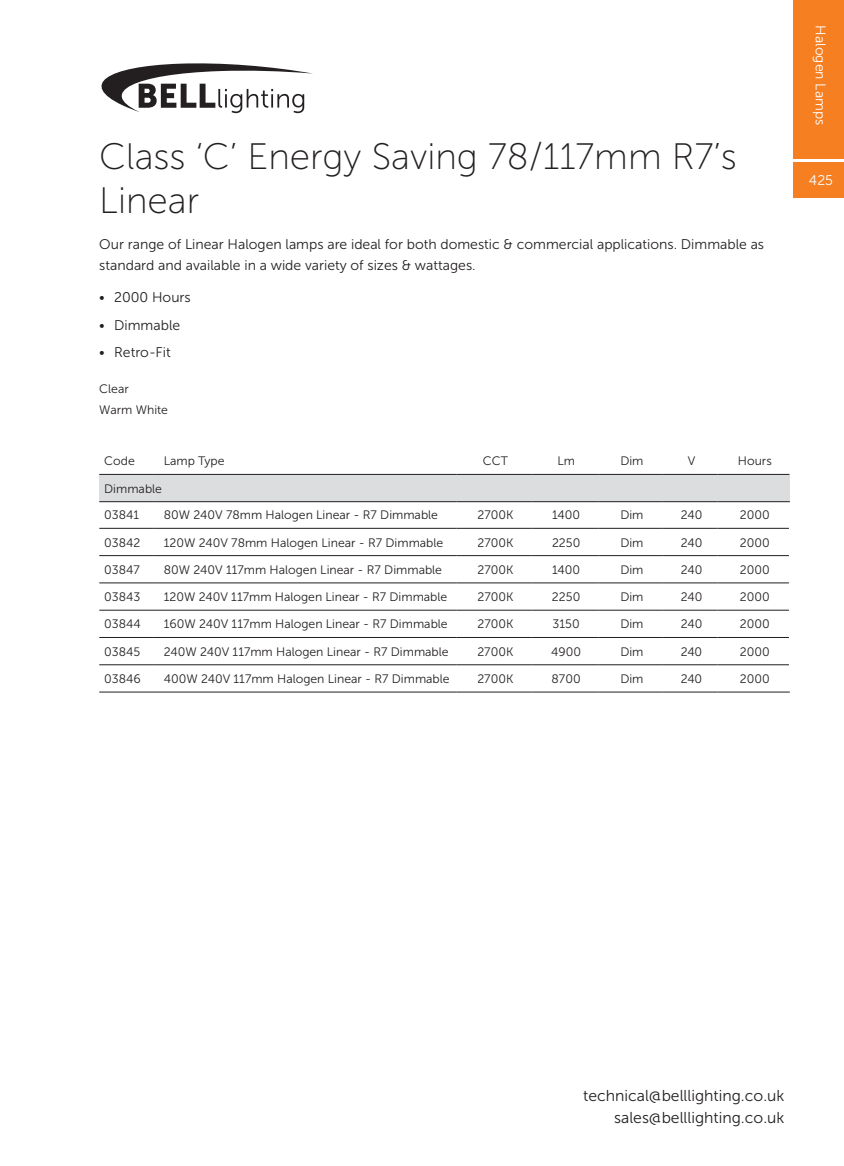
<style>
.page{position:relative;width:844px;height:1166px;background:#fff}
.page>*{position:absolute;margin:0;border:0;box-sizing:border-box;transform-origin:0 0}
.t1{font:36.75px/44.1px "Museo Sans 100";color:#231f20}
.t2{font:15.75px/22.4px "Museo Sans 300";color:#231f20;text-align:right}
.t3{font:14px/21px "Museo Sans 300";color:#231f20}
.t4{font:14px "Museo Sans 300";color:#fff}
.t5{font:12.25px/20.7px "Museo Sans 300";color:#231f20}
</style>
<div class="page">
<div style="left:793px;top:0;width:50px;height:158px;background:#f57f21"></div>
<div style="left:793px;top:162px;width:50px;height:36px;background:#f57f21"></div>
<svg style="left:101px;top:63px;width:212px;height:50px"></svg>
<div style="left:99px;top:474px;width:690px;height:28px;background:#dcdddf"></div>
<hr style="left:154px;top:528px;width:302px;height:1px;background:#231f20">
<hr style="left:99px;top:528px;width:55px;height:1px;background:#231f20">
<hr style="left:531px;top:528px;width:67px;height:1px;background:#231f20">
<hr style="left:598px;top:528px;width:64px;height:1px;background:#231f20">
<hr style="left:662px;top:528px;width:55px;height:1px;background:#231f20">
<hr style="left:99px;top:555px;width:55px;height:1px;background:#231f20">
<hr style="left:154px;top:555px;width:302px;height:1px;background:#231f20">
<hr style="left:531px;top:555px;width:67px;height:1px;background:#231f20">
<hr style="left:598px;top:555px;width:64px;height:1px;background:#231f20">
<hr style="left:662px;top:555px;width:55px;height:1px;background:#231f20">
<hr style="left:99px;top:582px;width:55px;height:1px;background:#231f20">
<hr style="left:154px;top:582px;width:302px;height:1px;background:#231f20">
<hr style="left:531px;top:582px;width:67px;height:1px;background:#231f20">
<hr style="left:598px;top:582px;width:64px;height:1px;background:#231f20">
<hr style="left:662px;top:582px;width:55px;height:1px;background:#231f20">
<svg style="left:788px;top:502px;width:1px;height:190px"></svg>
<hr style="left:456px;top:528px;width:75px;height:1px;background:#231f20">
<hr style="left:717px;top:528px;width:71px;height:1px;background:#231f20">
<hr style="left:456px;top:555px;width:75px;height:1px;background:#231f20">
<hr style="left:717px;top:555px;width:71px;height:1px;background:#231f20">
<hr style="left:456px;top:582px;width:75px;height:1px;background:#231f20">
<hr style="left:717px;top:582px;width:71px;height:1px;background:#231f20">
<hr style="left:456px;top:610px;width:75px;height:1px;background:#231f20">
<hr style="left:717px;top:610px;width:71px;height:1px;background:#231f20">
<hr style="left:456px;top:637px;width:75px;height:1px;background:#231f20">
<hr style="left:717px;top:637px;width:71px;height:1px;background:#231f20">
<hr style="left:456px;top:664px;width:75px;height:1px;background:#231f20">
<hr style="left:717px;top:664px;width:71px;height:1px;background:#231f20">
<hr style="left:456px;top:692px;width:75px;height:1px;background:#231f20">
<hr style="left:717px;top:692px;width:72px;height:1px;background:#231f20">
<hr style="left:99px;top:474px;width:55px;height:1px;background:#231f20">
<hr style="left:154px;top:474px;width:302px;height:1px;background:#231f20">
<hr style="left:456px;top:474px;width:75px;height:1px;background:#231f20">
<hr style="left:531px;top:474px;width:67px;height:1px;background:#231f20">
<hr style="left:598px;top:474px;width:64px;height:1px;background:#231f20">
<hr style="left:662px;top:474px;width:55px;height:1px;background:#231f20">
<hr style="left:717px;top:474px;width:72px;height:1px;background:#231f20">
<hr style="left:99px;top:501px;width:55px;height:1px;background:#231f20">
<hr style="left:154px;top:501px;width:302px;height:1px;background:#231f20">
<hr style="left:456px;top:501px;width:75px;height:1px;background:#231f20">
<hr style="left:531px;top:501px;width:67px;height:1px;background:#231f20">
<hr style="left:598px;top:501px;width:64px;height:1px;background:#231f20">
<hr style="left:662px;top:501px;width:55px;height:1px;background:#231f20">
<hr style="left:717px;top:501px;width:72px;height:1px;background:#231f20">
<hr style="left:99px;top:610px;width:55px;height:1px;background:#231f20">
<hr style="left:154px;top:610px;width:302px;height:1px;background:#231f20">
<hr style="left:531px;top:610px;width:67px;height:1px;background:#231f20">
<hr style="left:598px;top:610px;width:64px;height:1px;background:#231f20">
<hr style="left:662px;top:610px;width:55px;height:1px;background:#231f20">
<hr style="left:99px;top:637px;width:55px;height:1px;background:#231f20">
<hr style="left:154px;top:637px;width:302px;height:1px;background:#231f20">
<hr style="left:531px;top:637px;width:67px;height:1px;background:#231f20">
<hr style="left:598px;top:637px;width:64px;height:1px;background:#231f20">
<hr style="left:662px;top:637px;width:55px;height:1px;background:#231f20">
<hr style="left:99px;top:664px;width:55px;height:1px;background:#231f20">
<hr style="left:154px;top:664px;width:302px;height:1px;background:#231f20">
<hr style="left:531px;top:664px;width:67px;height:1px;background:#231f20">
<hr style="left:598px;top:664px;width:64px;height:1px;background:#231f20">
<hr style="left:662px;top:664px;width:55px;height:1px;background:#231f20">
<hr style="left:99px;top:692px;width:55px;height:1px;background:#231f20">
<hr style="left:154px;top:692px;width:302px;height:1px;background:#231f20">
<hr style="left:531px;top:692px;width:67px;height:1px;background:#231f20">
<hr style="left:598px;top:692px;width:64px;height:1px;background:#231f20">
<hr style="left:662px;top:692px;width:55px;height:1px;background:#231f20">
<h1 class="t1" style="left:99px;top:135px;width:638px">Class ‘C’ Energy Saving 78/117mm R7’s<br>Linear</h1>
<p class="t3" style="left:99px;top:234px;width:666px">Our range of Linear Halogen lamps are ideal for both domestic &amp; commercial applications. Dimmable as standard and available in a wide variety of sizes &amp; wattages.</p>
<p class="t3" style="left:99px;top:287px;width:93px">• 2000 Hours</p>
<p class="t3" style="left:99px;top:315px;width:82px">• Dimmable</p>
<p class="t3" style="left:99px;top:342px;width:73px">• Retro-Fit</p>
<p class="t5" style="left:99px;top:378px;width:70px">Clear<br>Warm White</p>
<p class="t5" style="left:104px;top:451px;width:32px">Code</p>
<p class="t5" style="left:164px;top:451px;width:62px">Lamp Type</p>
<p class="t5" style="left:483px;top:451px;width:26px">CCT</p>
<p class="t5" style="left:557px;top:451px;width:19px">Lm</p>
<p class="t5" style="left:620px;top:451px;width:25px">Dim</p>
<p class="t5" style="left:687px;top:451px;width:9px">V</p>
<p class="t5" style="left:737px;top:451px;width:35px">Hours</p>
<p class="t5" style="left:104px;top:475px;width:59px;line-height:26.6px">Dimmable<br>03841</p>
<p class="t5" style="left:164px;top:505px;width:275px">80W 240V 78mm Halogen Linear - R7 Dimmable</p>
<p class="t5" style="left:477px;top:505px;width:37px">2700K</p>
<p class="t5" style="left:552px;top:505px;width:30px">1400</p>
<p class="t5" style="left:620px;top:505px;width:25px">Dim</p>
<p class="t5" style="left:680px;top:505px;width:23px">240</p>
<p class="t5" style="left:739px;top:505px;width:31px">2000</p>
<p class="t5" style="left:104px;top:532px;width:38px">03842</p>
<p class="t5" style="left:164px;top:532px;width:281px">120W 240V 78mm Halogen Linear - R7 Dimmable</p>
<p class="t5" style="left:477px;top:532px;width:37px">2700K</p>
<p class="t5" style="left:552px;top:532px;width:30px">2250</p>
<p class="t5" style="left:620px;top:532px;width:25px">Dim</p>
<p class="t5" style="left:680px;top:532px;width:23px">240</p>
<p class="t5" style="left:739px;top:532px;width:31px">2000</p>
<p class="t5" style="left:104px;top:559px;width:37px">03847</p>
<p class="t5" style="left:164px;top:559px;width:280px">80W 240V 117mm Halogen Linear - R7 Dimmable</p>
<p class="t5" style="left:477px;top:559px;width:37px">2700K</p>
<p class="t5" style="left:552px;top:559px;width:30px">1400</p>
<p class="t5" style="left:620px;top:559px;width:25px">Dim</p>
<p class="t5" style="left:680px;top:559px;width:23px">240</p>
<p class="t5" style="left:739px;top:559px;width:31px">2000</p>
<p class="t5" style="left:104px;top:587px;width:38px">03843</p>
<p class="t5" style="left:164px;top:587px;width:285px">120W 240V 117mm Halogen Linear - R7 Dimmable</p>
<p class="t5" style="left:477px;top:587px;width:37px">2700K</p>
<p class="t5" style="left:552px;top:587px;width:30px">2250</p>
<p class="t5" style="left:620px;top:587px;width:25px">Dim</p>
<p class="t5" style="left:680px;top:587px;width:23px">240</p>
<p class="t5" style="left:739px;top:587px;width:31px">2000</p>
<p class="t5" style="left:104px;top:614px;width:38px">03844</p>
<p class="t5" style="left:164px;top:614px;width:285px">160W 240V 117mm Halogen Linear - R7 Dimmable</p>
<p class="t5" style="left:477px;top:614px;width:37px">2700K</p>
<p class="t5" style="left:552px;top:614px;width:29px">3150</p>
<p class="t5" style="left:620px;top:614px;width:25px">Dim</p>
<p class="t5" style="left:680px;top:614px;width:23px">240</p>
<p class="t5" style="left:739px;top:614px;width:31px">2000</p>
<p class="t5" style="left:104px;top:641px;width:38px">03845</p>
<p class="t5" style="left:164px;top:641px;width:286px">240W 240V 117mm Halogen Linear - R7 Dimmable</p>
<p class="t5" style="left:477px;top:641px;width:37px">2700K</p>
<p class="t5" style="left:551px;top:641px;width:31px">4900</p>
<p class="t5" style="left:620px;top:641px;width:25px">Dim</p>
<p class="t5" style="left:680px;top:641px;width:23px">240</p>
<p class="t5" style="left:739px;top:641px;width:31px">2000</p>
<p class="t5" style="left:104px;top:668px;width:38px">03846</p>
<p class="t5" style="left:164px;top:668px;width:287px">400W 240V 117mm Halogen Linear - R7 Dimmable</p>
<p class="t5" style="left:477px;top:668px;width:37px">2700K</p>
<p class="t5" style="left:551px;top:668px;width:31px">8700</p>
<p class="t5" style="left:620px;top:668px;width:25px">Dim</p>
<p class="t5" style="left:680px;top:668px;width:23px">240</p>
<p class="t5" style="left:739px;top:668px;width:31px">2000</p>
<p class="t4" style="left:828px;top:25px;width:101px;rotate:90deg">Halogen Lamps</p>
<p class="t4" style="left:808px;top:173px;width:26px">425</p>
<p class="t2" style="left:583px;top:1084px;width:203px">technical@belllighting.co.uk sales@belllighting.co.uk</p>
</div>
